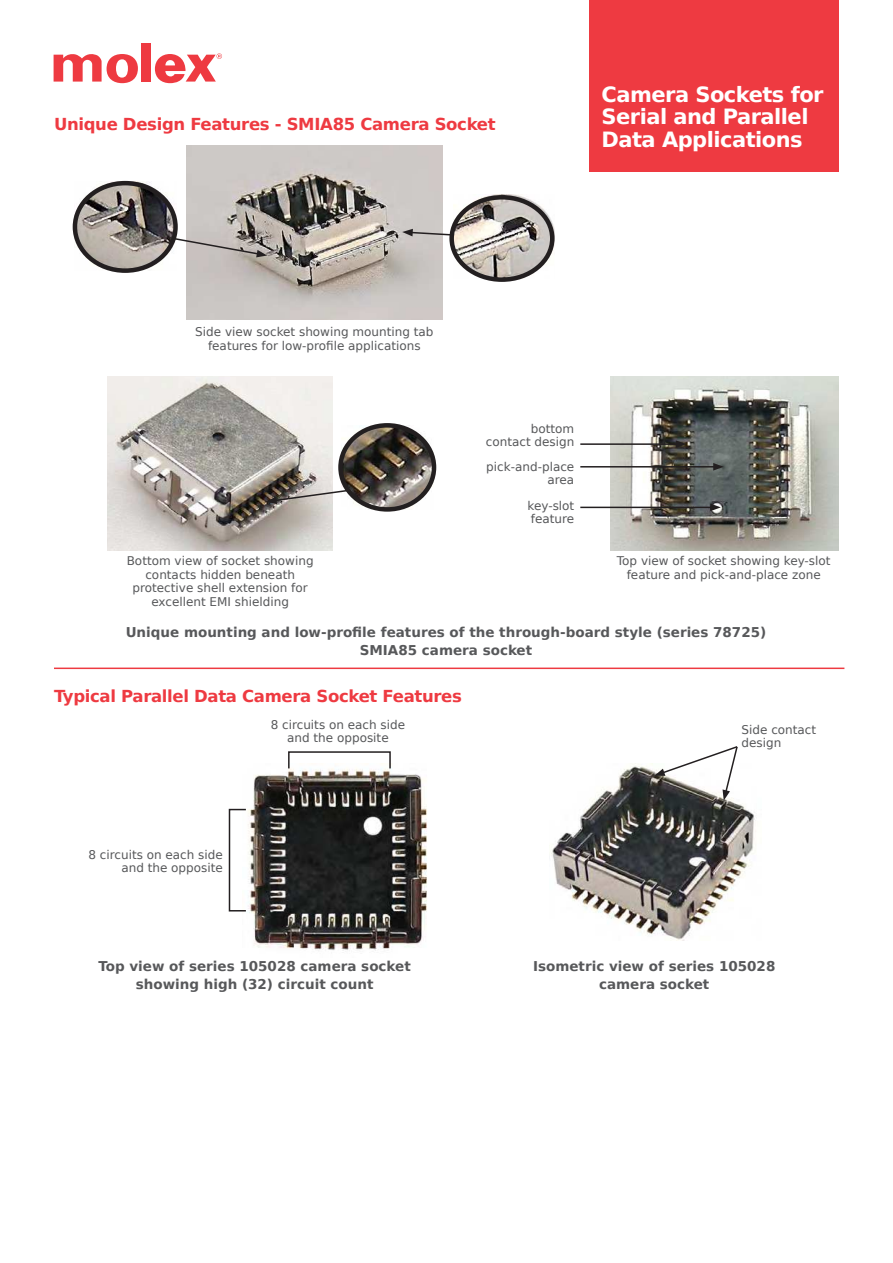
<style>
.page{position:relative;width:893px;height:1263px;background:#fff}
.page>*{position:absolute;margin:0;border:0;box-sizing:border-box;transform-origin:0 0}
.t1{font:700 21px/22.5px "Bitstream Vera Sans";letter-spacing:-.025em;color:#fff}
.t2{font:700 16.5px "Bitstream Vera Sans";letter-spacing:-.02em;color:#ee3a41}
.t3{font:700 13.5px/18px "Bitstream Vera Sans";color:#57585a;text-align:center}
.t4{font:12px/13.5px "Bitstream Vera Sans";color:#57585a;text-align:center}
</style>
<div class="page">
<div style="left:141px;top:43px;width:10px;height:39px;background:#ee3a41"></div>
<svg style="left:54px;top:54px;width:84px;height:29px"></svg>
<svg style="left:155px;top:53px;width:67px;height:30px"></svg>
<img style="left:187px;top:145px;width:256px;height:174px">
<img style="left:453px;top:194px;width:102px;height:84px">
<img style="left:75px;top:182px;width:101px;height:89px">
<div style="left:73px;top:181px;width:105px;height:92px;border:5px solid #231f20;border-radius:50%"></div>
<div style="left:449px;top:195px;width:105px;height:87px;border:5px solid #231f20;border-radius:50%"></div>
<svg style="left:171px;top:237px;width:96px;height:20px;background:#b3adab"></svg>
<svg style="left:402px;top:229px;width:54px;height:8px"></svg>
<img style="left:107px;top:376px;width:226px;height:174px">
<img style="left:341px;top:425px;width:93px;height:84px">
<div style="left:338px;top:423px;width:98px;height:89px;border:5px solid #231f20;border-radius:50%"></div>
<svg style="left:266px;top:489px;width:83px;height:15px"></svg>
<img style="left:610px;top:376px;width:228px;height:174px">
<hr style="left:580px;top:443px;width:98px;height:2px;background:#231f20">
<svg style="left:676px;top:440px;width:10px;height:8px"></svg>
<hr style="left:580px;top:466px;width:135px;height:1px;background:#231f20">
<svg style="left:713px;top:463px;width:11px;height:8px"></svg>
<hr style="left:580px;top:507px;width:133px;height:1px;background:#231f20">
<svg style="left:710px;top:503px;width:11px;height:8px"></svg>
<hr style="left:54px;top:667px;width:790px;height:2px;background:#ee3a41">
<img style="left:242px;top:763px;width:185px;height:188px">
<img style="left:551px;top:763px;width:205px;height:177px">
<div style="left:288px;top:751px;width:103px;height:18px;border:2px solid #231f20"></div>
<div style="left:229px;top:809px;width:18px;height:102px;border:2px solid #231f20"></div>
<svg style="left:654px;top:746px;width:85px;height:54px"></svg>
<div style="left:589px;top:0;width:250px;height:171px;background:#ee3a41"></div>
<h2 class="t2" style="left:54px;top:117px;width:443px">Unique Design Features - SMIA85 Camera Socket</h2>
<h1 class="t1" style="left:602px;top:85px;width:224px">Camera Sockets for<br>Serial and Parallel<br>Data Applications</h1>
<p class="t4" style="left:195px;top:325px;width:240px">Side view socket showing mounting tab features for low-profile applications</p>
<p class="t4" style="left:486px;top:423px;width:90px;text-align:right">bottom contact design</p>
<p class="t4" style="left:486px;top:460px;width:90px;text-align:right">pick-and-place area</p>
<p class="t4" style="left:528px;top:500px;width:48px;text-align:left">key-slot feature</p>
<p class="t4" style="left:127px;top:554px;width:188px">Bottom view of socket showing contacts hidden beneath protective shell extension for excellent EMI shielding</p>
<p class="t4" style="left:617px;top:554px;width:215px">Top view of socket showing key-slot feature and pick-and-place zone</p>
<p class="t3" style="left:126px;top:623px;width:642px">Unique mounting and low-profile features of the through-board style (series 78725)<br>SMIA85 camera socket</p>
<h2 class="t2" style="left:54px;top:689px;width:409px">Typical Parallel Data Camera Socket Features</h2>
<p class="t4" style="left:88px;top:848px;width:136px;text-align:right">8 circuits on each side and the opposite</p>
<p class="t4" style="left:271px;top:718px;width:136px">8 circuits on each side and the opposite</p>
<p class="t4" style="left:742px;top:724px;width:76px;text-align:left">Side contact design</p>
<p class="t3" style="left:98px;top:958px;width:314px">Top view of series 105028 camera socket showing high (32) circuit count</p>
<p class="t3" style="left:533px;top:958px;width:244px">Isometric view of series 105028 camera socket</p>
</div>
